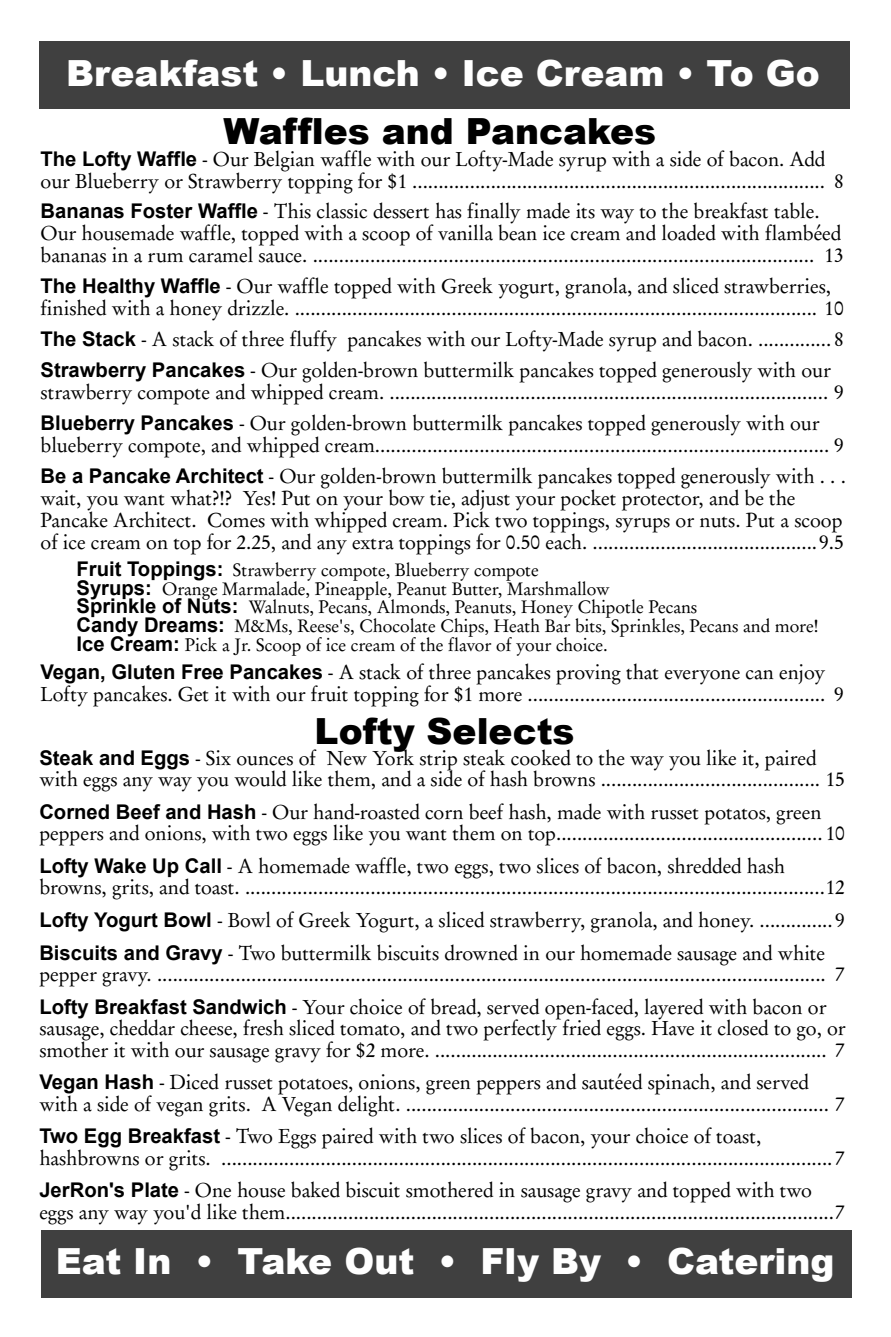
<style>
.page{position:relative;width:891px;height:1337px;background:#fff}
.page>*{position:absolute;margin:0;border:0;box-sizing:border-box;transform-origin:0 0}
.t1{font:900 36px "Arial";color:#fff}
.t2{font:900 36px "Arial";color:#000}
.t3{font:20.25px/22.1px "Garamond No 8";color:#000}
.t4{font:18px/18.4px "Garamond No 8";color:#000}
.s1{font-family:"Arial";font-weight:700}
.s2{font-family:"Arial";font-weight:700;font-size:20.25px}
</style>
<div class="page">
<div style="left:41px;top:1229px;width:811px;height:68px;background:#404040"></div>
<div style="left:39px;top:41px;width:810px;height:68px;background:#404040"></div>
<h1 class="t1" style="left:66px;top:46px;width:755px">Breakfast • Lunch • Ice Cream • To Go</h1>
<h1 class="t2" style="left:223px;top:104px;width:434px">Waffles and Pancakes</h1>
<p class="t3" style="left:40px;top:147px;width:805px"><span class="s1">The Lofty Waffle</span> - Our Belgian waffle with our Lofty-Made syrup with a side of bacon. Add our Blueberry or Strawberry topping for $1 ............................................................................... 8</p>
<p class="t3" style="left:40px;top:200px;width:805px"><span class="s1">Bananas Foster Waffle</span> - This classic dessert has finally made its way to the breakfast table.<br>Our housemade waffle, topped with a scoop of vanilla bean ice cream and loaded with flambéed bananas in a rum caramel sauce. ................................................................................................ 13</p>
<p class="t3" style="left:40px;top:275px;width:805px"><span class="s1">The Healthy Waffle</span> - Our waffle topped with Greek yogurt, granola, and sliced strawberries, finished with a honey drizzle. .................................................................................................... 10</p>
<p class="t3" style="left:40px;top:323px;width:805px;line-height:31.1px"><span class="s1">The Stack</span> - A stack of three fluffy pancakes with our Lofty-Made syrup and bacon. .............. 8<br><span class="s1">Strawberry Pancakes</span> - Our golden-brown buttermilk pancakes topped generously with our</p>
<p class="t3" style="left:40px;top:376px;width:805px;line-height:31.1px">strawberry compote and whipped cream. .................................................................................... 9<br><span class="s1">Blueberry Pancakes</span> - Our golden-brown buttermilk pancakes topped generously with our</p>
<p class="t3" style="left:40px;top:429px;width:807px;line-height:31.1px">blueberry compote, and whipped cream....................................................................................... 9<br><span class="s1">Be a Pancake Architect</span> - Our golden-brown buttermilk pancakes topped generously with . . .</p>
<p class="t3" style="left:40px;top:486px;width:805px">wait, you want what?!? Yes! Put on your bow tie, adjust your pocket protector, and be the<br>Pancake Architect. Comes with whipped cream. Pick two toppings, syrups or nuts. Put a scoop of ice cream on top for 2.25, and any extra toppings for 0.50 each. ...........................................9.5</p>
<p class="t4" style="left:76px;top:560px;width:743px"><span class="s2">Fruit Toppings:</span> Strawberry compote, Blueberry compote<br><span class="s2">Syrups:</span> Orange Marmalade, Pineapple, Peanut Butter, Marshmallow<br><span class="s2">Sprinkle of Nuts:</span> Walnuts, Pecans, Almonds, Peanuts, Honey Chipotle Pecans<br><span class="s2">Candy Dreams:</span> M&amp;Ms, Reese's, Chocolate Chips, Heath Bar bits, Sprinkles, Pecans and more!<br><span class="s2">Ice Cream:</span> Pick a Jr. Scoop of ice cream of the flavor of your choice.</p>
<p class="t3" style="left:40px;top:661px;width:805px"><span class="s1">Vegan, Gluten Free Pancakes</span> - A stack of three pancakes proving that everyone can enjoy<br>Lofty pancakes. Get it with our fruit topping for $1 more ......................................................... 9</p>
<h1 class="t2" style="left:315px;top:704px;width:261px">Lofty Selects</h1>
<p class="t3" style="left:39px;top:747px;width:807px;line-height:21.4px"><span class="s1">Steak and Eggs</span> - Six ounces of New York strip steak cooked to the way you like it, paired with eggs any way you would like them, and a side of hash browns .......................................... 15</p>
<p class="t3" style="left:39px;top:801px;width:807px;line-height:21.4px"><span class="s1">Corned Beef and Hash</span> - Our hand-roasted corn beef hash, made with russet potatos, green peppers and onions, with two eggs like you want them on top................................................... 10</p>
<p class="t3" style="left:39px;top:855px;width:807px;line-height:21.4px"><span class="s1">Lofty Wake Up Call</span> - A homemade waffle, two eggs, two slices of bacon, shredded hash browns, grits, and toast. ...............................................................................................................12</p>
<p class="t3" style="left:39px;top:903px;width:807px;line-height:32.6px"><span class="s1">Lofty Yogurt Bowl</span> - Bowl of Greek Yogurt, a sliced strawberry, granola, and honey. ..............9<br><span class="s1">Biscuits and Gravy</span> - Two buttermilk biscuits drowned in our homemade sausage and white</p>
<p class="t3" style="left:39px;top:957px;width:807px;line-height:32.6px">pepper gravy. ................................................................................................................................ 7<br><span class="s1">Lofty Breakfast Sandwich</span> - Your choice of bread, served open-faced, layered with bacon or</p>
<p class="t3" style="left:39px;top:1017px;width:808px;line-height:21.4px">sausage, cheddar cheese, fresh sliced tomato, and two perfectly fried eggs. Have it closed to go, or smother it with our sausage gravy for $2 more. ........................................................................... 7</p>
<p class="t3" style="left:39px;top:1071px;width:807px;line-height:21.4px"><span class="s1">Vegan Hash</span> - Diced russet potatoes, onions, green peppers and sautéed spinach, and served with a side of vegan grits. A Vegan delight. ................................................................................. 7</p>
<p class="t3" style="left:39px;top:1125px;width:807px;line-height:21.4px"><span class="s1">Two Egg Breakfast</span> - Two Eggs paired with two slices of bacon, your choice of toast, hashbrowns or grits. ..................................................................................................................... 7</p>
<p class="t3" style="left:39px;top:1179px;width:807px;line-height:21.4px"><span class="s1">JerRon's Plate</span> - One house baked biscuit smothered in sausage gravy and topped with two eggs any way you'd like them.........................................................................................................7</p>
<h1 class="t1" style="left:56px;top:1234px;width:780px">Eat In • Take Out • Fly By • Catering</h1>
</div>
